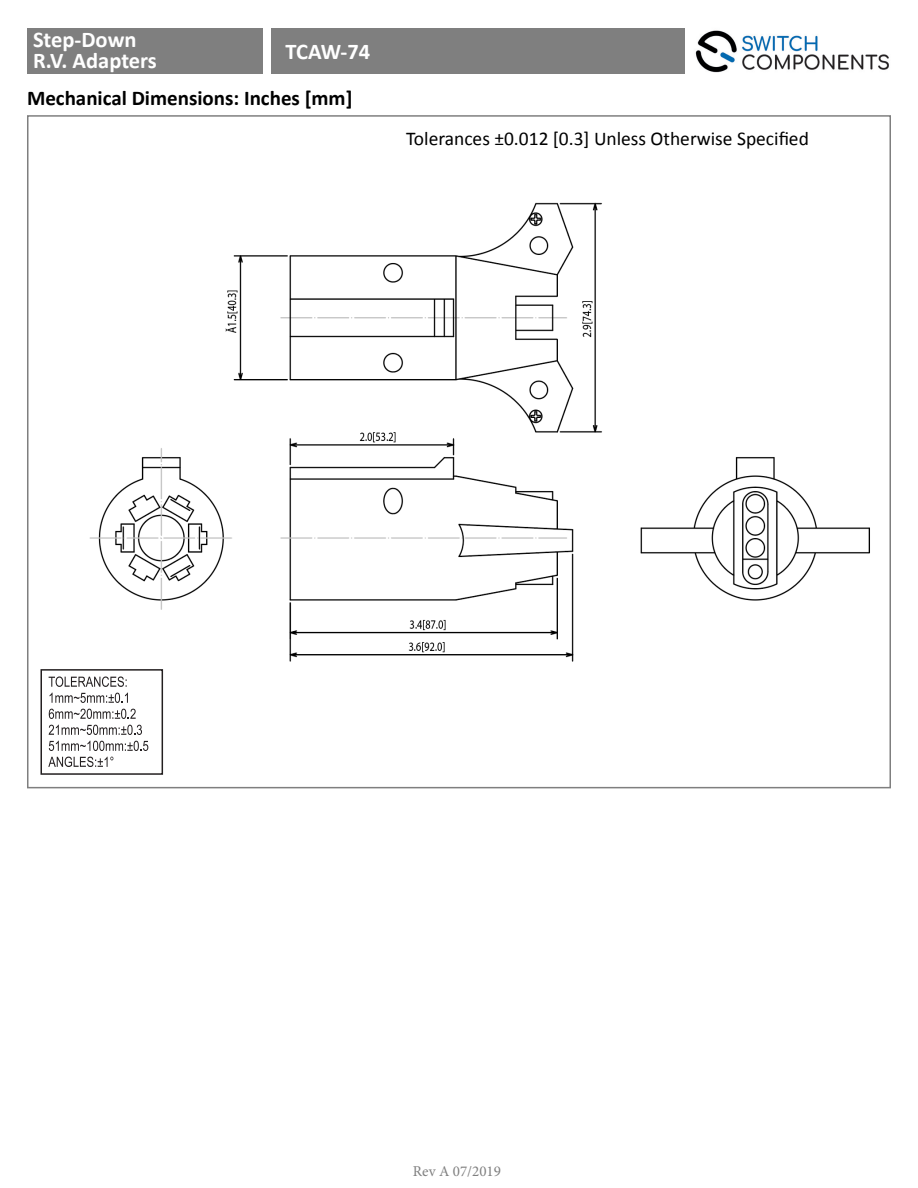
<style>
.page{position:relative;width:918px;height:1188px;background:#fff}
.page>*{position:absolute;margin:0;border:0;box-sizing:border-box;transform-origin:0 0}
.t1{font:700 22.5px "Calibri";color:#fff}
.t2{font:700 21px "Calibri";color:#000}
.t3{font:19.5px "Calibri";color:#000}
.t4{font:15px "Minion Pro";color:#7f7f7f}
</style>
<div class="page">
<img style="left:695px;top:30px;width:194px;height:43px">
<div style="left:27px;top:29px;width:236px;height:45px;background:#7f7f7f"></div>
<div style="left:271px;top:28px;width:414px;height:46px;background:#7f7f7f"></div>
<svg style="left:49px;top:676px;width:78px;height:11px"></svg>
<svg style="left:50px;top:693px;width:78px;height:10px"></svg>
<svg style="left:49px;top:709px;width:87px;height:10px"></svg>
<svg style="left:49px;top:725px;width:93px;height:10px"></svg>
<svg style="left:49px;top:741px;width:99px;height:10px"></svg>
<svg style="left:48px;top:757px;width:65px;height:10px"></svg>
<div style="left:40px;top:669px;width:123px;height:106px;border:2px solid #231f20"></div>
<img style="left:89px;top:202px;width:781px;height:460px">
<p class="t1" style="left:33px;top:24px;width:105px">Step-Down</p>
<p class="t1" style="left:33px;top:45px;width:125px">R.V. Adapters</p>
<p class="t1" style="left:286px;top:36px;width:86px">TCAW-74</p>
<p class="t2" style="left:27px;top:83px;width:327px">Mechanical Dimensions: Inches [mm]</p>
<p class="t3" style="left:406px;top:125px;width:404px">Tolerances ±0.012 [0.3] Unless Otherwise Specified</p>
<p class="t4" style="left:413px;top:1162px;width:90px">Rev A 07/2019</p>
</div>
